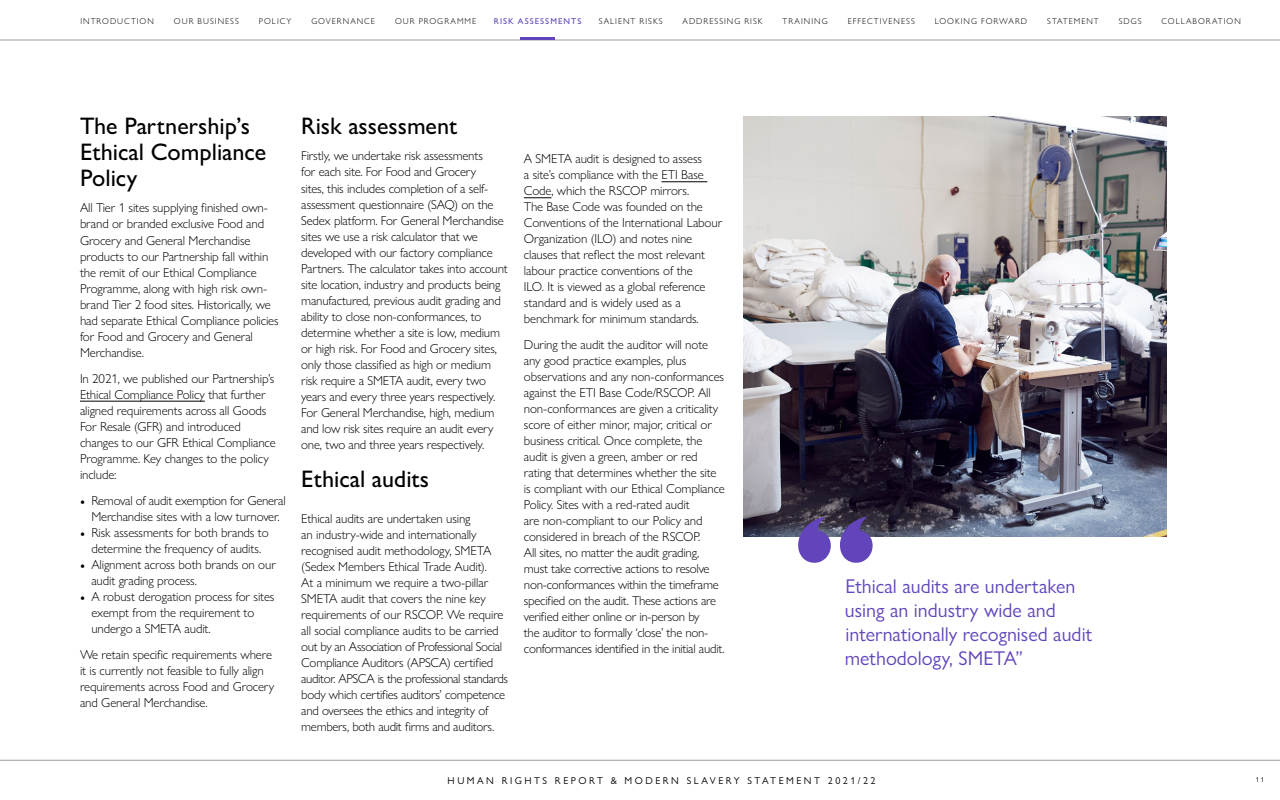
<style>
.page{position:relative;width:1280px;height:800px;background:#fff}
.page>*{position:absolute;margin:0;border:0;box-sizing:border-box;transform-origin:0 0}
.t1{font:800 100px "Gill Sans";color:#6244bb}
.t2{font:500 24px/26px "Gill Sans Nova";color:#000}
.t3{font:20px/24px "Gill Sans Nova";color:#6244bb}
.t4{font:300 13px/16px "Gill Sans Nova";letter-spacing:-.01em;color:#000}
.t5{font:10px "Gill Sans Nova";letter-spacing:.25em;color:#000}
.t6{font:300 8.5px "Gill Sans Nova";letter-spacing:.12em;color:#000}
.t7{font:500 8.5px "Gill Sans Nova";letter-spacing:.12em;color:#6244bb}
.t8{font:7px "Gill Sans Nova";color:#000}
.s1{font-family:"Minion Pro";font-weight:400}
</style>
<div class="page">
<hr style="left:80px;top:401px;width:125px;height:1px;background:#000">
<hr style="left:662px;top:182px;width:45px;height:1px;background:#000">
<svg style="left:524px;top:198px;width:27px;height:1px"></svg>
<hr style="left:0;top:760px;width:1280px;height:1px;background:#9d9d9c">
<hr style="left:0;top:40px;width:1280px;height:1px;background:#9d9d9c">
<img style="left:744px;top:117px;width:422px;height:419px">
<hr style="left:521px;top:37px;width:34px;height:3px;background:#6244bb">
<p class="t6" style="left:80px;top:16px;width:75px">INTRODUCTION</p>
<p class="t6" style="left:174px;top:16px;width:66px">OUR BUSINESS</p>
<p class="t6" style="left:259px;top:16px;width:34px">POLICY</p>
<p class="t6" style="left:311px;top:16px;width:65px">GOVERNANCE</p>
<p class="t6" style="left:395px;top:16px;width:83px">OUR PROGRAMME</p>
<p class="t7" style="left:494px;top:16px;width:89px">RISK ASSESSMENTS</p>
<p class="t6" style="left:599px;top:16px;width:65px">SALIENT RISKS</p>
<p class="t6" style="left:683px;top:16px;width:82px">ADDRESSING RISK</p>
<p class="t6" style="left:783px;top:16px;width:47px">TRAINING</p>
<p class="t6" style="left:848px;top:16px;width:69px">EFFECTIVENESS</p>
<p class="t6" style="left:935px;top:16px;width:94px">LOOKING FORWARD</p>
<p class="t6" style="left:1047px;top:16px;width:53px">STATEMENT</p>
<p class="t6" style="left:1119px;top:16px;width:24px">SDGS</p>
<p class="t6" style="left:1161px;top:16px;width:81px">COLLABORATION</p>
<h2 class="t2" style="left:80px;top:113px;width:188px">The Partnership’s<br>Ethical Compliance<br>Policy</h2>
<p class="t4" style="left:80px;top:200px;width:200px">All Tier 1 sites supplying finished own&shy;brand or branded exclusive Food and Grocery and General Merchandise products to our Partnership fall within the remit of our Ethical Compliance Programme, along with high risk own&shy;brand Tier 2 food sites. Historically, we had separate Ethical Compliance policies for Food and Grocery and General Merchandise.</p>
<p class="t4" style="left:80px;top:370px;width:197px">In 2021, we published our Partnership’s Ethical Compliance Policy that further aligned requirements across all Goods For Resale (GFR) and introduced changes to our GFR Ethical Compliance Programme. Key changes to the policy include:</p>
<p class="t4" style="left:80px;top:492px;width:207px;text-align:center"><span class="s1">•</span> Removal of audit exemption for General<br>Merchandise sites with a low turnover.</p>
<p class="t4" style="left:80px;top:524px;width:190px;text-align:center"><span class="s1">•</span> Risk assessments for both brands to determine the frequency of audits.</p>
<p class="t4" style="left:91px;top:556px;width:186px;text-indent:-11px"><span class="s1">•</span> Alignment across both brands on our audit grading process.</p>
<p class="t4" style="left:91px;top:588px;width:185px;text-indent:-11px"><span class="s1">•</span> A robust derogation process for sites exempt from the requirement to undergo a SMETA audit.</p>
<p class="t4" style="left:80px;top:646px;width:196px">We retain specific requirements where it is currently not feasible to fully align requirements across Food and Grocery and General Merchandise.</p>
<h2 class="t2" style="left:301px;top:113px;width:158px">Risk assessment</h2>
<p class="t4" style="left:301px;top:148px;width:208px">Firstly, we undertake risk assessments<br>for each site. For Food and Grocery<br>sites, this includes completion of a self&shy;assessment questionnaire (SAQ) on the Sedex platform. For General Merchandise sites we use a risk calculator that we developed with our factory compliance Partners. The calculator takes into account site location, industry and products being manufactured, previous audit grading and ability to close non-conformances, to determine whether a site is low, medium or high risk. For Food and Grocery sites, only those classified as high or medium risk require a SMETA audit, every two years and every three years respectively.<br>For General Merchandise, high, medium and low risk sites require an audit every one, two and three years respectively.</p>
<h2 class="t2" style="left:301px;top:466px;width:129px">Ethical audits</h2>
<p class="t4" style="left:301px;top:511px;width:208px">Ethical audits are undertaken using<br>an industry-wide and internationally recognised audit methodology, SMETA (Sedex Members Ethical Trade Audit).<br>At a minimum we require a two-pillar SMETA audit that covers the nine key requirements of our RSCOP. We require all social compliance audits to be carried out by an Association of Professional Social Compliance Auditors (APSCA) certified auditor. APSCA is the professional standards body which certifies auditors’ competence and oversees the ethics and integrity of members, both audit firms and auditors.</p>
<p class="t4" style="left:524px;top:151px;width:200px">A SMETA audit is designed to assess<br>a site’s compliance with the ETI Base Code, which the RSCOP mirrors.<br>The Base Code was founded on the Conventions of the International Labour Organization (ILO) and notes nine clauses that reflect the most relevant labour practice conventions of the<br>ILO. It is viewed as a global reference standard and is widely used as a benchmark for minimum standards.</p>
<p class="t4" style="left:524px;top:337px;width:203px">During the audit the auditor will note any good practice examples, plus observations and any non-conformances against the ETI Base Code/RSCOP. All non-conformances are given a criticality score of either minor, major, critical or business critical. Once complete, the audit is given a green, amber or red rating that determines whether the site is compliant with our Ethical Compliance Policy. Sites with a red-rated audit<br>are non-compliant to our Policy and considered in breach of the RSCOP.<br>All sites, no matter the audit grading, must take corrective actions to resolve non-conformances within the timeframe specified on the audit. These actions are verified either online or in-person by<br>the auditor to formally ‘close’ the non&shy;conformances identified in the initial audit.</p>
<h1 class="t1" style="left:794px;top:478px;width:84px">“</h1>
<h3 class="t3" style="left:845px;top:574px;width:249px">Ethical audits are undertaken using an industry wide and internationally recognised audit methodology, SMETA”</h3>
<p class="t5" style="left:448px;top:774px;width:429px">HUMAN RIGHTS REPORT &amp; MODERN SLAVERY STATEMENT 2021/22</p>
<p class="t8" style="left:1256px;top:775px;width:10px">11</p>
</div>
